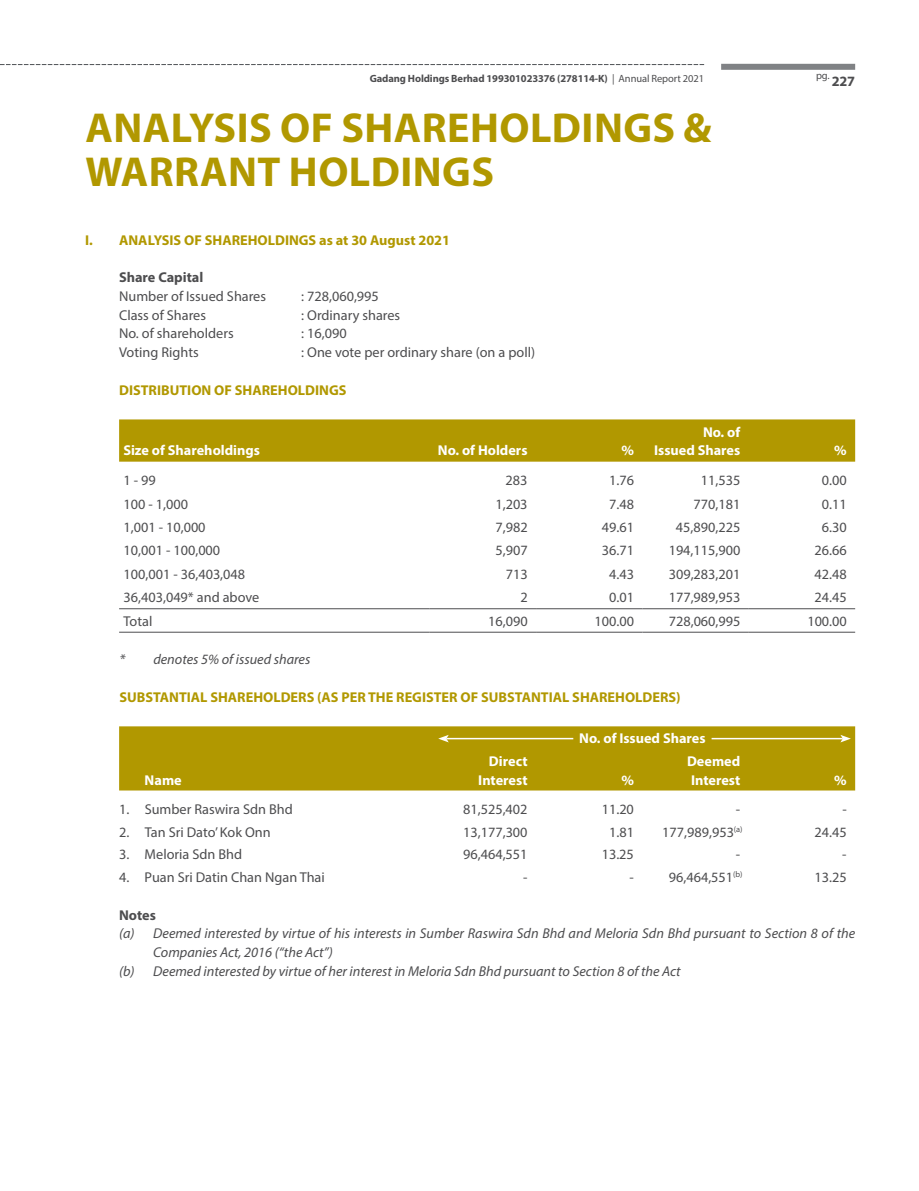
<style>
.page{position:relative;width:919px;height:1191px;background:#fff}
.page>*{position:absolute;margin:0;border:0;box-sizing:border-box;transform-origin:0 0}
.t1{font:700 42px "Myriad Pro";letter-spacing:.01em;color:#b19800}
.t2{font:14.25px "Myriad Pro";color:#4d4d4f}
.t3{font:italic 14.25px "Myriad Pro";color:#4d4d4f}
.t4{font:700 14.25px "Myriad Pro";color:#b19800}
.t5{font:700 14.25px/18.8px "Myriad Pro";color:#fff;text-align:right}
.t6{font:700 14.25px "Myriad Pro";color:#4d4d4f}
.t7{font:700 10.5px "Myriad Pro";letter-spacing:-.01em;color:#4d4d4f}
.t8{font:10.5px "Myriad Pro";color:#4d4d4f}
.s1{font-weight:400}
</style>
<div class="page">
<div style="left:721px;top:64px;width:134px;height:6px;background:#808285"></div>
<svg style="left:0;top:64px;width:704px;height:1px"></svg>
<div style="left:119px;top:419px;width:736px;height:42px;background:#b19800"></div>
<hr style="left:119px;top:608px;width:310px;height:1px;background:#4d4d4f">
<hr style="left:429px;top:608px;width:107px;height:1px;background:#4d4d4f">
<hr style="left:536px;top:608px;width:106px;height:1px;background:#4d4d4f">
<hr style="left:642px;top:608px;width:106px;height:1px;background:#4d4d4f">
<hr style="left:748px;top:608px;width:107px;height:1px;background:#4d4d4f">
<hr style="left:119px;top:632px;width:310px;height:1px;background:#4d4d4f">
<hr style="left:429px;top:632px;width:107px;height:1px;background:#4d4d4f">
<hr style="left:536px;top:632px;width:106px;height:1px;background:#4d4d4f">
<hr style="left:642px;top:632px;width:106px;height:1px;background:#4d4d4f">
<hr style="left:748px;top:632px;width:107px;height:1px;background:#4d4d4f">
<div style="left:119px;top:726px;width:736px;height:64px;background:#b19800"></div>
<hr style="left:446px;top:738px;width:127px;height:1px;background:#fff">
<svg style="left:438px;top:735px;width:10px;height:7px"></svg>
<hr style="left:711px;top:738px;width:131px;height:1px;background:#fff">
<svg style="left:840px;top:735px;width:10px;height:7px"></svg>
<p class="t7" style="left:369px;top:72px;width:336px">Gadang Holdings Berhad 199301023376 (278114-K) <span class="s1">| Annual Report 2021</span></p>
<p class="t8" style="left:816px;top:69px;width:15px">pg.</p>
<p class="t6" style="left:831px;top:72px;width:25px">227</p>
<h1 class="t1" style="left:85px;top:101px;width:306px">Analysis of Shareholdings</h1>
<h1 class="t1" style="left:683px;top:101px;width:30px">&amp;</h1>
<h1 class="t1" style="left:85px;top:144px;width:29px">Warrant</h1>
<h1 class="t1" style="left:289px;top:144px;width:56px">Holdings</h1>
<p class="t4" style="left:85px;top:230px;width:366px">I. ANALYSIS OF SHAREHOLDINGS as at 30 August 2021</p>
<p class="t6" style="left:119px;top:268px;width:86px">Share Capital</p>
<p class="t2" style="left:119px;top:287px;width:148px">Number of Issued Shares</p>
<p class="t2" style="left:301px;top:287px;width:79px">: 728,060,995</p>
<p class="t2" style="left:119px;top:306px;width:88px">Class of Shares</p>
<p class="t2" style="left:301px;top:306px;width:100px">: Ordinary shares</p>
<p class="t2" style="left:119px;top:325px;width:116px">No. of shareholders</p>
<p class="t2" style="left:301px;top:325px;width:47px">: 16,090</p>
<p class="t2" style="left:119px;top:343px;width:81px">Voting Rights</p>
<p class="t2" style="left:301px;top:343px;width:235px">: One vote per ordinary share (on a poll)</p>
<p class="t4" style="left:119px;top:380px;width:229px">DISTRIBUTION OF SHAREHOLDINGS</p>
<p class="t5" style="left:123px;top:440px;width:138px">Size of Shareholdings</p>
<p class="t5" style="left:438px;top:440px;width:91px">No. of Holders</p>
<p class="t5" style="left:621px;top:440px;width:14px">%</p>
<p class="t5" style="left:654px;top:422px;width:88px">No. of<br>Issued Shares</p>
<p class="t5" style="left:834px;top:440px;width:14px">%</p>
<p class="t2" style="left:123px;top:471px;width:34px">1 - 99</p>
<p class="t2" style="left:505px;top:471px;width:23px">283</p>
<p class="t2" style="left:609px;top:471px;width:26px">1.76</p>
<p class="t2" style="left:700px;top:471px;width:41px">11,535</p>
<p class="t2" style="left:821px;top:471px;width:26px">0.00</p>
<p class="t2" style="left:123px;top:495px;width:66px">100 - 1,000</p>
<p class="t2" style="left:495px;top:495px;width:34px">1,203</p>
<p class="t2" style="left:609px;top:495px;width:26px">7.48</p>
<p class="t2" style="left:693px;top:495px;width:48px">770,181</p>
<p class="t2" style="left:821px;top:495px;width:26px">0.11</p>
<p class="t2" style="left:123px;top:518px;width:84px">1,001 - 10,000</p>
<p class="t2" style="left:495px;top:518px;width:34px">7,982</p>
<p class="t2" style="left:601px;top:518px;width:34px">49.61</p>
<p class="t2" style="left:676px;top:518px;width:66px">45,890,225</p>
<p class="t2" style="left:821px;top:518px;width:26px">6.30</p>
<p class="t2" style="left:123px;top:542px;width:98px">10,001 - 100,000</p>
<p class="t2" style="left:495px;top:542px;width:34px">5,907</p>
<p class="t2" style="left:601px;top:542px;width:34px">36.71</p>
<p class="t2" style="left:668px;top:542px;width:73px">194,115,900</p>
<p class="t2" style="left:814px;top:542px;width:34px">26.66</p>
<p class="t2" style="left:123px;top:565px;width:123px">100,001 - 36,403,048</p>
<p class="t2" style="left:505px;top:565px;width:23px">713</p>
<p class="t2" style="left:609px;top:565px;width:26px">4.43</p>
<p class="t2" style="left:668px;top:565px;width:73px">309,283,201</p>
<p class="t2" style="left:814px;top:565px;width:34px">42.48</p>
<p class="t2" style="left:123px;top:589px;width:137px">36,403,049* and above</p>
<p class="t2" style="left:520px;top:589px;width:9px">2</p>
<p class="t2" style="left:609px;top:589px;width:26px">0.01</p>
<p class="t2" style="left:668px;top:589px;width:73px">177,989,953</p>
<p class="t2" style="left:814px;top:589px;width:34px">24.45</p>
<p class="t2" style="left:123px;top:612px;width:30px">Total</p>
<p class="t2" style="left:488px;top:612px;width:41px">16,090</p>
<p class="t2" style="left:594px;top:612px;width:41px">100.00</p>
<p class="t2" style="left:668px;top:612px;width:73px">728,060,995</p>
<p class="t2" style="left:807px;top:612px;width:41px">100.00</p>
<p class="t3" style="left:119px;top:650px;width:192px">* denotes 5% of issued shares</p>
<p class="t4" style="left:119px;top:687px;width:563px">SUBSTANTIAL SHAREHOLDERS (AS PER THE REGISTER OF SUBSTANTIAL SHAREHOLDERS)</p>
<p class="t5" style="left:579px;top:728px;width:128px">No. of Issued Shares</p>
<p class="t5" style="left:145px;top:770px;width:39px">Name</p>
<p class="t5" style="left:687px;top:751px;width:55px;text-align:left">Deemed<br>Interest</p>
<p class="t5" style="left:478px;top:751px;width:51px">Direct<br>Interest</p>
<p class="t5" style="left:621px;top:770px;width:14px">%</p>
<p class="t5" style="left:834px;top:770px;width:14px">%</p>
<p class="t2" style="left:119px;top:800px;width:175px">1. Sumber Raswira Sdn Bhd</p>
<p class="t2" style="left:463px;top:800px;width:66px">81,525,402</p>
<p class="t2" style="left:601px;top:800px;width:34px">11.20</p>
<p class="t2" style="left:736px;top:800px;width:6px">-</p>
<p class="t2" style="left:842px;top:800px;width:6px">-</p>
<p class="t2" style="left:119px;top:823px;width:153px">2. Tan Sri Dato’ Kok Onn</p>
<p class="t2" style="left:463px;top:823px;width:66px">13,177,300</p>
<p class="t2" style="left:609px;top:823px;width:26px">1.81</p>
<p class="t2" style="left:662px;top:823px;width:82px">177,989,953<sup>(a)</sup></p>
<p class="t2" style="left:814px;top:823px;width:34px">24.45</p>
<p class="t2" style="left:119px;top:845px;width:125px">3. Meloria Sdn Bhd</p>
<p class="t2" style="left:463px;top:845px;width:66px">96,464,551</p>
<p class="t2" style="left:601px;top:845px;width:34px">13.25</p>
<p class="t2" style="left:735px;top:845px;width:6px">-</p>
<p class="t2" style="left:842px;top:845px;width:6px">-</p>
<p class="t2" style="left:119px;top:868px;width:207px">4. Puan Sri Datin Chan Ngan Thai</p>
<p class="t2" style="left:523px;top:868px;width:6px">-</p>
<p class="t2" style="left:629px;top:868px;width:6px">-</p>
<p class="t2" style="left:668px;top:868px;width:75px">96,464,551<sup>(b)</sup></p>
<p class="t2" style="left:814px;top:868px;width:34px">13.25</p>
<p class="t6" style="left:119px;top:905px;width:38px">Notes</p>
<p class="t3" style="left:119px;top:924px;width:737px">(a) Deemed interested by virtue of his interests in Sumber Raswira Sdn Bhd and Meloria Sdn Bhd pursuant to Section 8 of the</p>
<p class="t3" style="left:153px;top:943px;width:181px">Companies Act, 2016 (“the Act”)</p>
<p class="t3" style="left:119px;top:962px;width:563px">(b) Deemed interested by virtue of her interest in Meloria Sdn Bhd pursuant to Section 8 of the Act</p>
</div>
